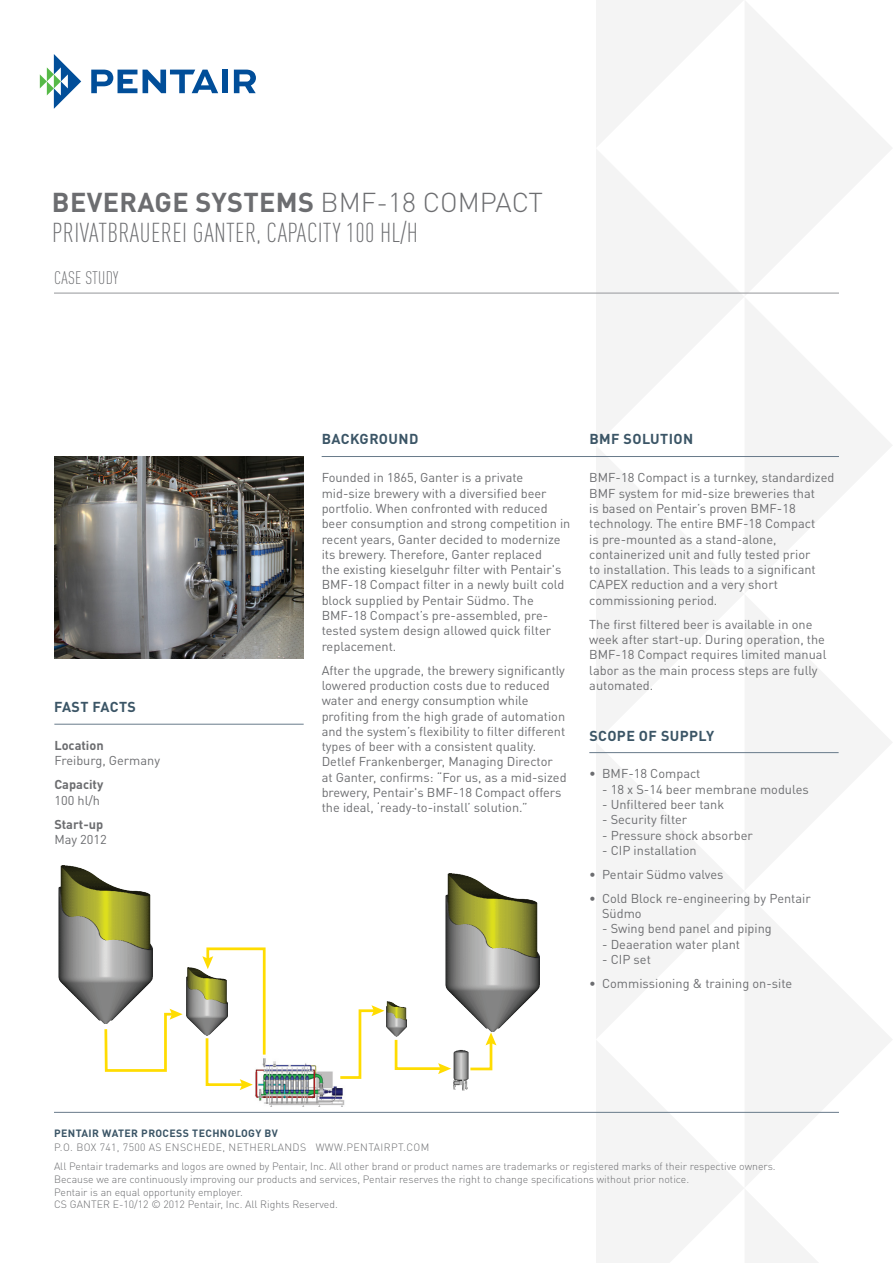
<style>
.page{position:relative;width:893px;height:1263px;background:#fff}
.page>*{position:absolute;margin:0;border:0;box-sizing:border-box;transform-origin:0 0}
.C_Descriptor_Title{font:300 condensed 27px "DIN Pro";letter-spacing:.01em;color:#6c6d70}
.BrandedProductLine_T{font:700 27px "DIN Pro";letter-spacing:.01em;color:#6c6d70}
.C_TitleSection{font:300 condensed 18px "DIN Pro";letter-spacing:.01em;color:#6c6d70}
.C_SubTitleBodyCopy{font:700 14.25px "DIN Pro";letter-spacing:.03em;color:#3b5566}
.C_BodyCopy{font:12.75px/15.3px "DIN Pro";color:#6c6d70}
.BULLETS_body_copy{font:12.75px/15.3px "DIN Pro";color:#6c6d70}
.C_BodyCopy-2{font:700 12.75px/15.3px "DIN Pro";color:#6c6d70}
.B_LegalLine{font:300 10.5px "DIN Pro";color:#6c6d70}
.B_Signature_Address{font:300 10.5px "DIN Pro";letter-spacing:.04em;color:#6c6d70}
.B_Signature_SolPlatf{font:700 10.5px "DIN Pro";letter-spacing:.04em;color:#3b5566}
.s1{font-weight:300}
.s2{font-weight:700}
.s3{font-weight:400}
</style>
<div class="page">
<svg style="left:596px;top:0;width:296px;height:148px"></svg>
<svg style="left:596px;top:148px;width:296px;height:297px"></svg>
<svg style="left:596px;top:445px;width:296px;height:297px"></svg>
<svg style="left:596px;top:742px;width:296px;height:370px"></svg>
<svg style="left:596px;top:1039px;width:237px;height:224px;fill:#f4f4f4"></svg>
<hr style="left:54px;top:1112px;width:785px;height:1px;background:#687a8a">
<svg style="left:40px;top:54px;width:41px;height:55px"></svg>
<svg style="left:91px;top:70px;width:46px;height:23px"></svg>
<svg style="left:143px;top:70px;width:75px;height:23px"></svg>
<div style="left:222px;top:70px;width:6px;height:23px;background:#014e99"></div>
<svg style="left:234px;top:70px;width:22px;height:23px"></svg>
<hr style="left:54px;top:293px;width:785px;height:1px;background:#95979a">
<hr style="left:322px;top:456px;width:517px;height:1px;background:#687a8a">
<img style="left:54px;top:457px;width:250px;height:201px">
<img style="left:453px;top:1049px;width:16px;height:42px">
<img style="left:446px;top:874px;width:94px;height:157px">
<img style="left:386px;top:1001px;width:21px;height:35px">
<img style="left:255px;top:1061px;width:90px;height:46px">
<img style="left:59px;top:866px;width:94px;height:157px">
<svg style="left:103px;top:1009px;width:80px;height:63px"></svg>
<svg style="left:338px;top:1005px;width:46px;height:75px"></svg>
<svg style="left:394px;top:1039px;width:57px;height:35px"></svg>
<svg style="left:468px;top:1032px;width:28px;height:40px"></svg>
<svg style="left:202px;top:947px;width:65px;height:143px"></svg>
<img style="left:187px;top:967px;width:40px;height:69px">
<hr style="left:54px;top:724px;width:250px;height:1px;background:#687a8a">
<hr style="left:589px;top:752px;width:250px;height:1px;background:#687a8a">
<p class="BrandedProductLine_T" style="left:52px;top:180px;width:493px">BEVERAGE SYSTEMS <span class="s1">BMF-18 COMPACT</span></p>
<p class="C_Descriptor_Title" style="left:52px;top:214px;width:367px">PRIVATBRAUEREI GANTER, CAPACITY 100 HL/H</p>
<p class="C_TitleSection" style="left:54px;top:265px;width:66px">CASE STUDY</p>
<p class="C_SubTitleBodyCopy" style="left:54px;top:695px;width:83px">FAST FACTS</p>
<p class="C_BodyCopy" style="left:54px;top:736px;width:107px"><span class="s2">Location<br></span>Freiburg, Germany</p>
<p class="C_BodyCopy-2" style="left:54px;top:775px;width:51px">Capacity<br><span class="s3">100 hl/h</span></p>
<p class="C_BodyCopy-2" style="left:54px;top:815px;width:54px">Start-up<br><span class="s3">May 2012</span></p>
<p class="C_SubTitleBodyCopy" style="left:322px;top:427px;width:98px">BACKGROUND</p>
<p class="C_BodyCopy" style="left:322px;top:469px;width:250px">Founded in 1865, Ganter is a private mid-size brewery with a diversified beer portfolio. When confronted with reduced beer consumption and strong competition in recent years, Ganter decided to modernize its brewery. Therefore, Ganter replaced<br>the existing kieselguhr filter with Pentair's BMF-18 Compact filter in a newly built cold block supplied by Pentair Südmo. The BMF-18 Compact’s pre-assembled, pre&shy;tested system design allowed quick filter replacement.</p>
<p class="C_BodyCopy" style="left:322px;top:661px;width:247px">After the upgrade, the brewery significantly lowered production costs due to reduced water and energy consumption while profiting from the high grade of automation and the system’s flexibility to filter different types of beer with a consistent quality.<br>Detlef Frankenberger, Managing Director at Ganter, confirms: “For us, as a mid-sized brewery, Pentair's BMF-18 Compact offers the ideal, ‘ready-to-install’ solution.”</p>
<p class="C_SubTitleBodyCopy" style="left:589px;top:427px;width:105px">BMF SOLUTION</p>
<p class="C_BodyCopy" style="left:589px;top:469px;width:247px">BMF-18 Compact is a turnkey, standardized BMF system for mid-size breweries that<br>is based on Pentair’s proven BMF-18 technology. The entire BMF-18 Compact<br>is pre-mounted as a stand-alone, containerized unit and fully tested prior<br>to installation. This leads to a significant CAPEX reduction and a very short commissioning period.</p>
<p class="C_BodyCopy" style="left:589px;top:615px;width:239px">The first filtered beer is available in one week after start-up. During operation, the BMF-18 Compact requires limited manual labor as the main process steps are fully automated.</p>
<p class="C_SubTitleBodyCopy" style="left:589px;top:724px;width:126px">SCOPE OF SUPPLY</p>
<p class="BULLETS_body_copy" style="left:589px;top:765px;width:113px">• BMF-18 Compact</p>
<p class="BULLETS_body_copy" style="left:602px;top:780px;width:208px">- 18 x S-14 beer membrane modules</p>
<p class="BULLETS_body_copy" style="left:602px;top:795px;width:124px">- Unfiltered beer tank</p>
<p class="BULLETS_body_copy" style="left:602px;top:811px;width:87px">- Security filter</p>
<p class="BULLETS_body_copy" style="left:602px;top:826px;width:152px">- Pressure shock absorber</p>
<p class="BULLETS_body_copy" style="left:602px;top:841px;width:96px">- CIP installation</p>
<p class="BULLETS_body_copy" style="left:589px;top:865px;width:136px">• Pentair Südmo valves</p>
<p class="BULLETS_body_copy" style="left:602px;top:889px;width:210px;text-indent:-13px">• Cold Block re-engineering by Pentair<br>Südmo</p>
<p class="BULLETS_body_copy" style="left:602px;top:920px;width:171px">- Swing bend panel and piping</p>
<p class="BULLETS_body_copy" style="left:602px;top:935px;width:140px">- Deaeration water plant</p>
<p class="BULLETS_body_copy" style="left:602px;top:950px;width:50px">- CIP set</p>
<p class="BULLETS_body_copy" style="left:589px;top:974px;width:204px">• Commissioning &amp; training on-site</p>
<p class="B_Signature_SolPlatf" style="left:54px;top:1124px;width:225px">PENTAIR WATER PROCESS TECHNOLOGY BV</p>
<p class="B_Signature_Address" style="left:54px;top:1139px;width:377px">P.O. BOX 741, 7500 AS ENSCHEDE, NETHERLANDS WWW.PENTAIRPT.COM</p>
<p class="B_LegalLine" style="left:54px;top:1158px;width:723px">All Pentair trademarks and logos are owned by Pentair, Inc. All other brand or product names are trademarks or registered marks of their respective owners.</p>
<p class="B_LegalLine" style="left:54px;top:1171px;width:637px">Because we are continuously improving our products and services, Pentair reserves the right to change specifications without prior notice.</p>
<p class="B_LegalLine" style="left:54px;top:1184px;width:190px">Pentair is an equal opportunity employer.</p>
<p class="B_LegalLine" style="left:54px;top:1196px;width:285px">CS GANTER E-10/12 © 2012 Pentair, Inc. All Rights Reserved.</p>
</div>
